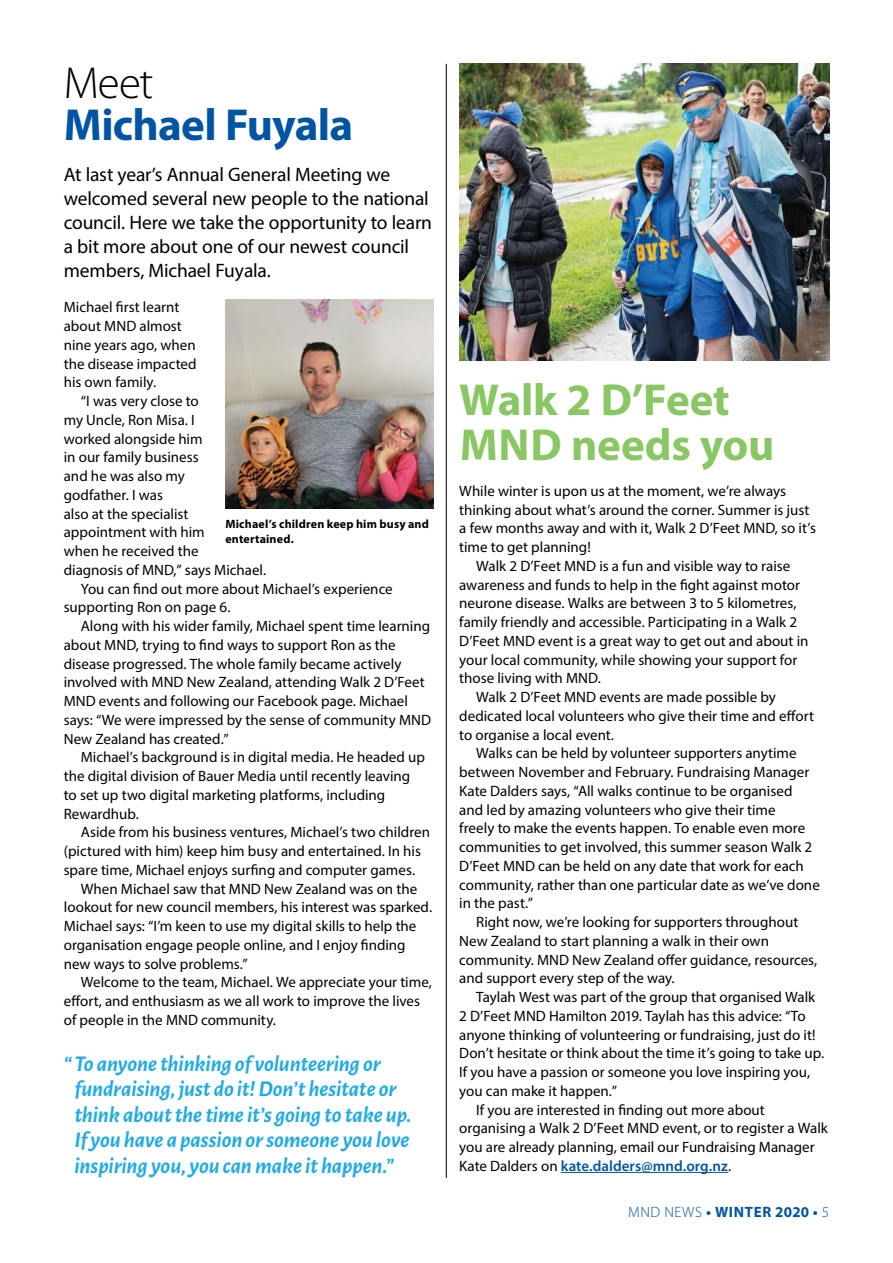
<style>
.page{position:relative;width:893px;height:1263px;background:#fff}
.page>*{position:absolute;margin:0;border:0;box-sizing:border-box;transform-origin:0 0}
.t1{font:700 45px/45px "Myriad Pro";letter-spacing:-.005em;color:#89c764}
.t2{font:700 45px "Myriad Pro";letter-spacing:-.015em;color:#0054a3}
.t3{font:300 45px "Myriad Pro";color:#000}
.t4{font:italic 700 22.5px/25.5px "Alegreya Sans";letter-spacing:-.005em;color:#24abe2}
.t5{font:19.5px/24px "Myriad Pro";letter-spacing:-.01em;color:#000}
.t6{font:15px/18.8px "Myriad Pro";color:#000}
.t7{font:600 15px "Myriad Pro";letter-spacing:.005em;color:#0054a3}
.t8{font:700 15px "Myriad Pro";letter-spacing:.04em;color:#0054a3}
.t9{font:700 12px/15px "Myriad Pro";letter-spacing:.015em;color:#000}
.s1{font-weight:400;color:#000}
.s2{font-weight:300}
</style>
<div class="page">
<hr style="left:446px;top:64px;width:1px;height:1114px;background:#000">
<img style="left:459px;top:64px;width:370px;height:297px">
<hr style="left:561px;top:1172px;width:167px;height:1px;background:#0054a3">
<img style="left:225px;top:300px;width:209px;height:208px">
<h1 class="t3" style="left:64px;top:65px;width:91px">MEET</h1>
<h1 class="t2" style="left:64px;top:107px;width:291px">Michael Fuyala</h1>
<h3 class="t5" style="left:64px;top:164px;width:370px">At last year’s Annual General Meeting we welcomed several new people to the national council. Here we take the opportunity to learn a bit more about one of our newest council members, Michael Fuyala.</h3>
<p class="t6" style="left:64px;top:299px;width:134px">Michael first learnt about MND almost nine years ago, when the disease impacted his own family.</p>
<p class="t6" style="left:81px;top:393px;width:119px">“I was very close to</p>
<p class="t6" style="left:64px;top:412px;width:133px">my Uncle, Ron Misa. I</p>
<p class="t6" style="left:64px;top:430px;width:140px">worked alongside him</p>
<p class="t6" style="left:64px;top:449px;width:136px">in our family business</p>
<p class="t6" style="left:64px;top:468px;width:123px">and he was also my</p>
<p class="t6" style="left:64px;top:487px;width:101px">godfather. I was</p>
<p class="t6" style="left:64px;top:505px;width:126px">also at the specialist</p>
<p class="t6" style="left:64px;top:524px;width:143px">appointment with him</p>
<p class="t6" style="left:64px;top:543px;width:136px">when he received the</p>
<p class="t6" style="left:64px;top:562px;width:204px">diagnosis of MND,” says Michael.</p>
<p class="t6" style="left:81px;top:580px;width:313px">You can find out more about Michael’s experience</p>
<p class="t6" style="left:64px;top:599px;width:168px">supporting Ron on page 6.</p>
<p class="t6" style="left:81px;top:618px;width:351px">Along with his wider family, Michael spent time learning</p>
<p class="t6" style="left:64px;top:637px;width:333px">about MND, trying to find ways to support Ron as the</p>
<p class="t6" style="left:64px;top:655px;width:339px">disease progressed. The whole family became actively</p>
<p class="t6" style="left:64px;top:674px;width:363px">involved with MND New Zealand, attending Walk 2 D’Feet</p>
<p class="t6" style="left:64px;top:693px;width:346px">MND events and following our Facebook page. Michael</p>
<p class="t6" style="left:64px;top:712px;width:369px">says: “We were impressed by the sense of community MND</p>
<p class="t6" style="left:64px;top:730px;width:166px">New Zealand has created.”</p>
<p class="t6" style="left:81px;top:749px;width:346px">Michael’s background is in digital media. He headed up</p>
<p class="t6" style="left:64px;top:768px;width:348px">the digital division of Bauer Media until recently leaving</p>
<p class="t6" style="left:64px;top:787px;width:323px">to set up two digital marketing platforms, including</p>
<p class="t6" style="left:64px;top:805px;width:77px">Rewardhub.</p>
<p class="t6" style="left:81px;top:824px;width:351px">Aside from his business ventures, Michael’s two children</p>
<p class="t6" style="left:64px;top:843px;width:359px">(pictured with him) keep him busy and entertained. In his</p>
<p class="t6" style="left:64px;top:862px;width:353px">spare time, Michael enjoys surfing and computer games.</p>
<p class="t6" style="left:81px;top:880px;width:338px">When Michael saw that MND New Zealand was on the</p>
<p class="t6" style="left:64px;top:899px;width:370px">lookout for new council members, his interest was sparked.</p>
<p class="t6" style="left:64px;top:918px;width:354px">Michael says: “I’m keen to use my digital skills to help the</p>
<p class="t6" style="left:64px;top:937px;width:343px">organisation engage people online, and I enjoy finding</p>
<p class="t6" style="left:64px;top:955px;width:186px">new ways to solve problems.”</p>
<p class="t6" style="left:81px;top:974px;width:353px">Welcome to the team, Michael. We appreciate your time,</p>
<p class="t6" style="left:64px;top:993px;width:358px">effort, and enthusiasm as we all work to improve the lives</p>
<p class="t6" style="left:64px;top:1012px;width:214px">of people in the MND community.</p>
<p class="t9" style="left:225px;top:516px;width:205px">Michael’s children keep him busy and entertained.</p>
<h2 class="t4" style="left:74px;top:1052px;width:339px;text-indent:-11px">“ To anyone thinking of volunteering or fundraising, just do it! Don’t hesitate or think about the time it’s going to take up.<br>If you have a passion or someone you love inspiring you, you can make it happen.”</h2>
<h1 class="t1" style="left:459px;top:376px;width:317px">Walk 2 D’Feet<br>MND needs you</h1>
<p class="t6" style="left:459px;top:483px;width:328px">While winter is upon us at the moment, we’re always</p>
<p class="t6" style="left:459px;top:501px;width:352px">thinking about what’s around the corner. Summer is just</p>
<p class="t6" style="left:459px;top:520px;width:358px">a few months away and with it, Walk 2 D’Feet MND, so it’s</p>
<p class="t6" style="left:459px;top:539px;width:133px">time to get planning!</p>
<p class="t6" style="left:476px;top:558px;width:316px">Walk 2 D’Feet MND is a fun and visible way to raise</p>
<p class="t6" style="left:459px;top:576px;width:342px">awareness and funds to help in the fight against motor</p>
<p class="t6" style="left:459px;top:595px;width:339px">neurone disease. Walks are between 3 to 5 kilometres,</p>
<p class="t6" style="left:459px;top:614px;width:339px">family friendly and accessible. Participating in a Walk 2</p>
<p class="t6" style="left:459px;top:633px;width:351px">D’Feet MND event is a great way to get out and about in</p>
<p class="t6" style="left:459px;top:651px;width:340px">your local community, while showing your support for</p>
<p class="t6" style="left:459px;top:670px;width:143px">those living with MND.</p>
<p class="t6" style="left:476px;top:689px;width:301px">Walk 2 D’Feet MND events are made possible by</p>
<p class="t6" style="left:459px;top:708px;width:356px">dedicated local volunteers who give their time and effort</p>
<p class="t6" style="left:459px;top:726px;width:156px">to organise a local event.</p>
<p class="t6" style="left:476px;top:745px;width:322px">Walks can be held by volunteer supporters anytime</p>
<p class="t6" style="left:459px;top:764px;width:352px">between November and February. Fundraising Manager</p>
<p class="t6" style="left:459px;top:783px;width:335px">Kate Dalders says, “All walks continue to be organised</p>
<p class="t6" style="left:459px;top:801px;width:318px">and led by amazing volunteers who give their time</p>
<p class="t6" style="left:459px;top:820px;width:347px">freely to make the events happen. To enable even more</p>
<p class="t6" style="left:459px;top:839px;width:354px">communities to get involved, this summer season Walk 2</p>
<p class="t6" style="left:459px;top:858px;width:346px">D’Feet MND can be held on any date that work for each</p>
<p class="t6" style="left:459px;top:876px;width:362px">community, rather than one particular date as we’ve done</p>
<p class="t6" style="left:459px;top:895px;width:75px">in the past.”</p>
<p class="t6" style="left:476px;top:914px;width:324px">Right now, we’re looking for supporters throughout</p>
<p class="t6" style="left:459px;top:933px;width:311px">New Zealand to start planning a walk in their own</p>
<p class="t6" style="left:459px;top:951px;width:360px">community. MND New Zealand offer guidance, resources,</p>
<p class="t6" style="left:459px;top:970px;width:217px">and support every step of the way.</p>
<p class="t6" style="left:476px;top:989px;width:340px">Taylah West was part of the group that organised Walk</p>
<p class="t6" style="left:459px;top:1008px;width:348px">2 D’Feet MND Hamilton 2019. Taylah has this advice: “To</p>
<p class="t6" style="left:459px;top:1026px;width:358px">anyone thinking of volunteering or fundraising, just do it!</p>
<p class="t6" style="left:459px;top:1045px;width:367px">Don’t hesitate or think about the time it’s going to take up.</p>
<p class="t6" style="left:459px;top:1064px;width:352px">If you have a passion or someone you love inspiring you,</p>
<p class="t6" style="left:459px;top:1083px;width:159px">you can make it happen.”</p>
<p class="t6" style="left:476px;top:1101px;width:290px">If you are interested in finding out more about</p>
<p class="t6" style="left:459px;top:1120px;width:370px">organising a Walk 2 D’Feet MND event, or to register a Walk</p>
<p class="t6" style="left:459px;top:1139px;width:357px">you are already planning, email our Fundraising Manager</p>
<p class="t7" style="left:459px;top:1160px;width:274px"><span class="s1">Kate Dalders on</span> kate.dalders@mnd.org.nz<span class="s1">.</span></p>
<p class="t8" style="left:628px;top:1202px;width:202px"><span class="s2">MND NEWS</span> • WiNtEr 2020 • <span class="s2">5</span></p>
</div>
